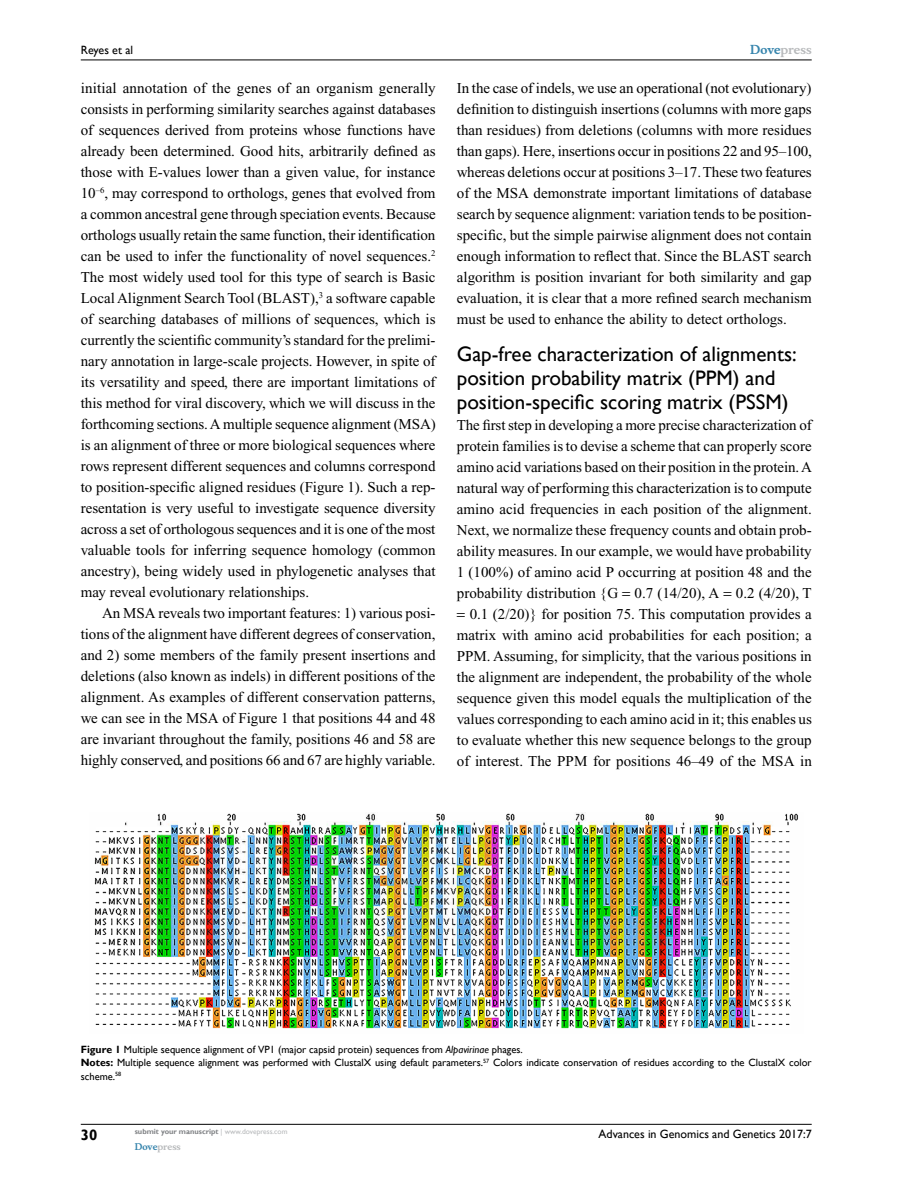
<style>
.page{position:relative;width:918px;height:1188px;background:#fff}
.page>*{position:absolute;margin:0;border:0;box-sizing:border-box;transform-origin:0 0}
.t1{font:21px/24px "Gill Sans";color:#000}
.t2{font:15px/21px "Times New Roman";color:#000;text-align:justify}
.t3{font:700 15px "Gill Sans";color:#000}
.t4{font:12px "Gill Sans";color:#000}
.t5{font:700 12px "Musee";color:#b8babc}
.t6{font:10.5px/13.5px "Gill Sans";color:#000}
.t7{font:700 9px "Musee";color:#b8babc}
.t8{font:700 7.5px "Gill Sans";color:#808285}
.s1{color:#3785ad}
.s2{font-weight:700}
.s3{font-style:italic}
.s4{font-weight:400;color:#b8babc}
</style>
<div class="page">
<hr style="left:81px;top:1124px;width:731px;height:1px;background:#000">
<hr style="left:81px;top:60px;width:731px;height:1px;background:#000">
<img style="left:94px;top:813px;width:704px;height:216px">
<p class="t4" style="left:81px;top:43px;width:54px">Reyes et al</p>
<p class="t2" style="left:81px;top:77px;width:357px">initial annotation of the genes of an organism generally consists in performing similarity searches against databases of sequences derived from proteins whose functions have already been determined. Good hits, arbitrarily defined as those with E-values lower than a given value, for instance 10<sup>–6</sup>, may correspond to orthologs, genes that evolved from a common ancestral gene through speciation events. Because orthologs usually retain the same function, their identification can be used to infer the functionality of novel sequences.<sup>2<br></sup>The most widely used tool for this type of search is Basic Local Alignment Search Tool (BLAST),<sup>3</sup> a software capable of searching databases of millions of sequences, which is currently the scientific community’s standard for the prelimi&shy;nary annotation in large-scale projects. However, in spite of its versatility and speed, there are important limitations of this method for viral discovery, which we will discuss in the forthcoming sections. A multiple sequence alignment (MSA) is an alignment of three or more biological sequences where rows represent different sequences and columns correspond to position-specific aligned residues (Figure 1). Such a rep&shy;resentation is very useful to investigate sequence diversity across a set of orthologous sequences and it is one of the most valuable tools for inferring sequence homology (common ancestry), being widely used in phylogenetic analyses that may reveal evolutionary relationships.</p>
<p class="t2" style="left:81px;top:602px;width:356px;text-indent:21px">An MSA reveals two important features: 1) various posi&shy;tions of the alignment have different degrees of conservation, and 2) some members of the family present insertions and deletions (also known as indels) in different positions of the alignment. As examples of different conservation patterns, we can see in the MSA of Figure 1 that positions 44 and 48 are invariant throughout the family, positions 46 and 58 are highly conserved, and positions 66 and 67 are highly variable.</p>
<p class="t5" style="left:750px;top:43px;width:63px"><span class="s1">Dove</span>press</p>
<p class="t2" style="left:457px;top:77px;width:357px">In the case of indels, we use an operational (not evolutionary) definition to distinguish insertions (columns with more gaps than residues) from deletions (columns with more residues than gaps). Here, insertions occur in positions 22 and 95–100, whereas deletions occur at positions 3–17. These two features of the MSA demonstrate important limitations of database search by sequence alignment: variation tends to be position&shy;specific, but the simple pairwise alignment does not contain enough information to reflect that. Since the BLAST search algorithm is position invariant for both similarity and gap evaluation, it is clear that a more refined search mechanism must be used to enhance the ability to detect orthologs.</p>
<h1 class="t1" style="left:457px;top:342px;width:341px">Gap-free characterization of alignments: position probability matrix (PPM) and position-specific scoring matrix (PSSM)</h1>
<p class="t2" style="left:457px;top:415px;width:357px;text-align:right">The first step in developing a more precise characterization of protein families is to devise a scheme that can properly score amino acid variations based on their position in the protein. A natural way of performing this characterization is to compute amino acid frequencies in each position of the alignment.<br>Next, we normalize these frequency counts and obtain prob&shy;ability measures. In our example, we would have probability 1 (100%) of amino acid P occurring at position 48 and the probability distribution {G 0.7 (14/20), A 0.2 (4/20), T 0.1 (2/20)} for position 75. This computation provides a matrix with amino acid probabilities for each position; a PPM. Assuming, for simplicity, that the various positions in the alignment are independent, the probability of the whole sequence given this model equals the multiplication of the values corresponding to each amino acid in it; this enables us to evaluate whether this new sequence belongs to the group of interest. The PPM for positions 46–49 of the MSA in</p>
<p class="t6" style="left:81px;top:1042px;width:732px"><span class="s2">Figure 1</span> Multiple sequence alignment of VP1 (major capsid protein) sequences from <span class="s3">Alpavirinae</span> phages.<br><span class="s2">Notes:</span> Multiple sequence alignment was performed with ClustalX using default parameters.<sup>57</sup> Colors indicate conservation of residues according to the ClustalX color scheme.<sup>58</sup></p>
<p class="t3" style="left:81px;top:1126px;width:18px">30</p>
<p class="t8" style="left:135px;top:1127px;width:154px">submit your manuscript <span class="s4">| www.dovepress.com</span></p>
<p class="t7" style="left:135px;top:1141px;width:48px"><span class="s1">Dove</span>press</p>
<p class="t4" style="left:599px;top:1127px;width:215px">Advances in Genomics and Genetics 2017:7</p>
</div>
